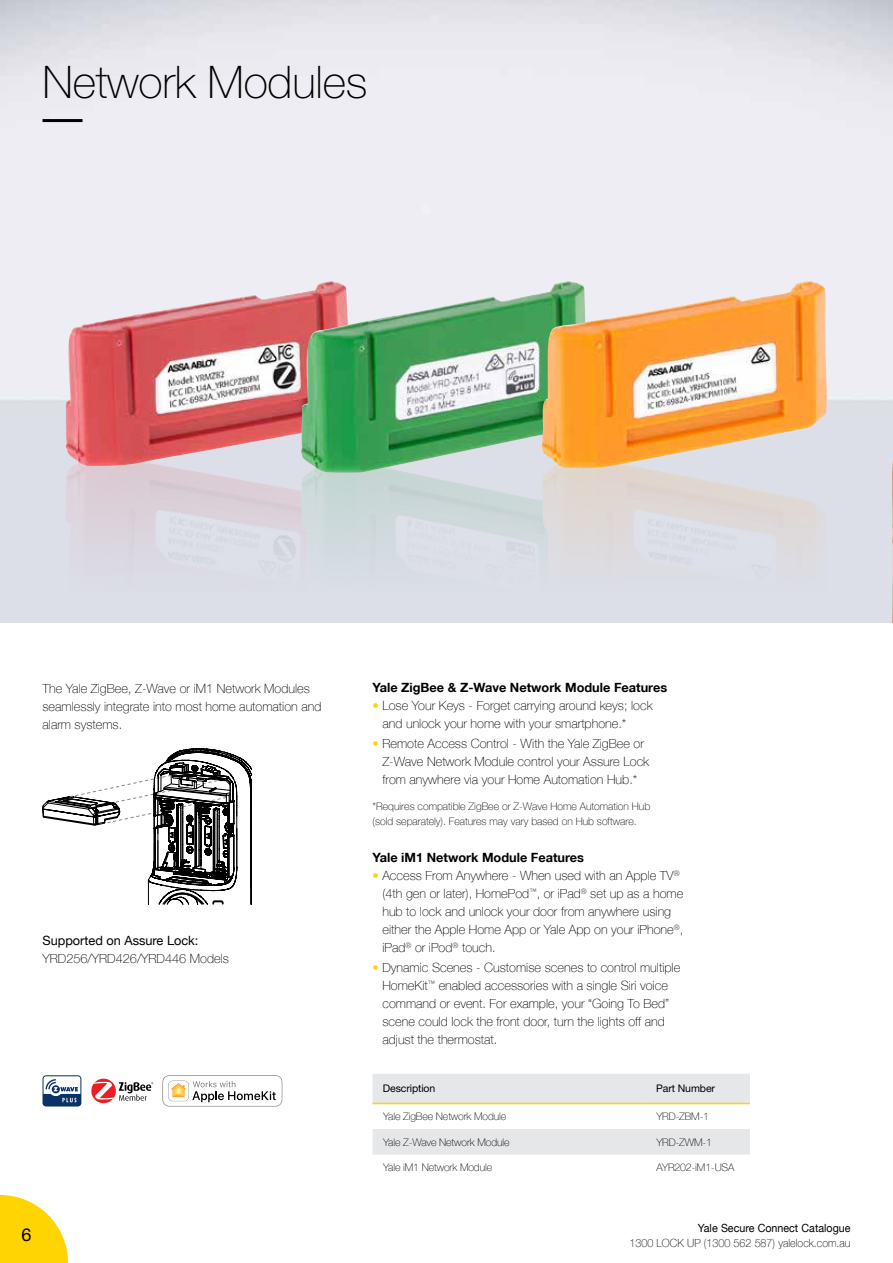
<style>
.page{position:relative;width:893px;height:1263px;background:#fff}
.page>*{position:absolute;margin:0;border:0;box-sizing:border-box;transform-origin:0 0}
.t1{font:100 45px "Helvetica Neue LT Std";letter-spacing:-.005em;color:#000}
.t2{font:18px "Helvetica Neue LT";color:#000}
.t3{font:100 12.75px/18px "Helvetica Neue LT";color:#000}
.t4{font:700 12.75px "Helvetica Neue LT";color:#000}
.t5{font:12.75px "Helvetica Neue LT";color:#000}
.t6{font:100 11.25px "Helvetica Neue LT";color:#000;scale:.95 1}
.t7{font:11.25px "Helvetica Neue LT";color:#000;scale:.95 1}
.t8{font:100 10.5px/15px "Helvetica Neue LT";color:#000}
.t9{font:10.5px "Helvetica Neue LT Std";letter-spacing:-.01em;color:#000}
.s1{color:#ffd400}
</style>
<div class="page">
<svg style="left:0;top:1195px;width:68px;height:68px"></svg>
<hr style="left:43px;top:119px;width:40px;height:3px;background:#000">
<img style="left:64px;top:281px;width:237px;height:185px">
<img style="left:301px;top:281px;width:287px;height:192px">
<img style="left:540px;top:281px;width:287px;height:187px">
<svg style="left:43px;top:749px;width:209px;height:156px"></svg>
<div style="left:372px;top:1074px;width:378px;height:29px;background:#e6e7e8"></div>
<div style="left:372px;top:1129px;width:378px;height:25px;background:#e6e7e8"></div>
<hr style="left:372px;top:1103px;width:274px;height:1px;background:#ffd400">
<hr style="left:646px;top:1103px;width:104px;height:1px;background:#ffd400">
<svg style="left:91px;top:1079px;width:25px;height:24px"></svg>
<svg style="left:94px;top:1081px;width:59px;height:20px"></svg>
<svg style="left:43px;top:1075px;width:38px;height:31px"></svg>
<svg style="left:162px;top:1075px;width:120px;height:31px"></svg>
<img style="left:892px;top:334px;width:1px;height:289px">
<h1 class="t1" style="left:43px;top:57px;width:326px">Network Modules</h1>
<p class="t3" style="left:43px;top:679px;width:280px">The Yale ZigBee, Z-Wave or iM1 Network Modules seamlessly integrate into most home automation and alarm systems.</p>
<p class="t5" style="left:43px;top:933px;width:157px">Supported on Assure Lock:</p>
<p class="t3" style="left:43px;top:949px;width:188px">YRD256/YRD426/YRD446 Models</p>
<p class="t4" style="left:372px;top:679px;width:296px">Yale ZigBee &amp; Z-Wave Network Module Features</p>
<p class="t3" style="left:382px;top:696px;width:272px;text-indent:-10px"><span class="s1">•</span> Lose Your Keys - Forget carrying around keys; lock and unlock your home with your smartphone.*</p>
<p class="t3" style="left:382px;top:734px;width:268px;text-indent:-10px"><span class="s1">•</span> Remote Access Control - With the Yale ZigBee or<br>Z-Wave Network Module control your Assure Lock from anywhere via your Home Automation Hub.*</p>
<p class="t8" style="left:372px;top:799px;width:279px">*Requires compatible ZigBee or Z-Wave Home Automation Hub (sold separately). Features may vary based on Hub software.</p>
<p class="t4" style="left:372px;top:850px;width:213px">Yale iM1 Network Module Features</p>
<p class="t3" style="left:382px;top:867px;width:302px;text-indent:-10px"><span class="s1">•</span> Access From Anywhere - When used with an Apple TV<sup>® </sup>(4th gen or later), HomePod<sup>™</sup>, or iPad<sup>®</sup> set up as a home hub to lock and unlock your door from anywhere using either the Apple Home App or Yale App on your iPhone<sup>®</sup>, iPad<sup>®</sup> or iPod<sup>®</sup> touch.</p>
<p class="t3" style="left:382px;top:959px;width:299px;text-indent:-10px"><span class="s1">•</span> Dynamic Scenes - Customise scenes to control multiple HomeKit<sup>™</sup> enabled accessories with a single Siri voice command or event. For example, your “Going To Bed” scene could lock the front door, turn the lights off and adjust the thermostat.</p>
<p class="t9" style="left:383px;top:1082px;width:54px">Description</p>
<p class="t9" style="left:656px;top:1082px;width:60px">Part Number</p>
<p class="t8" style="left:383px;top:1109px;width:125px">Yale ZigBee Network Module</p>
<p class="t8" style="left:656px;top:1109px;width:54px">YRD-ZBM-1</p>
<p class="t8" style="left:383px;top:1135px;width:128px">Yale Z-Wave Network Module</p>
<p class="t8" style="left:656px;top:1135px;width:57px">YRD-ZWM-1</p>
<p class="t8" style="left:383px;top:1160px;width:110px">Yale iM1 Network Module</p>
<p class="t8" style="left:656px;top:1160px;width:80px">AYR202-iM1-USA</p>
<h2 class="t2" style="left:21px;top:1224px;width:12px">6</h2>
<p class="t7" style="left:698px;top:1222px;width:162px">Yale Secure Connect Catalogue</p>
<p class="t6" style="left:630px;top:1237px;width:234px">1300 LOCK UP (1300 562 587) yalelock.com.au</p>
</div>
